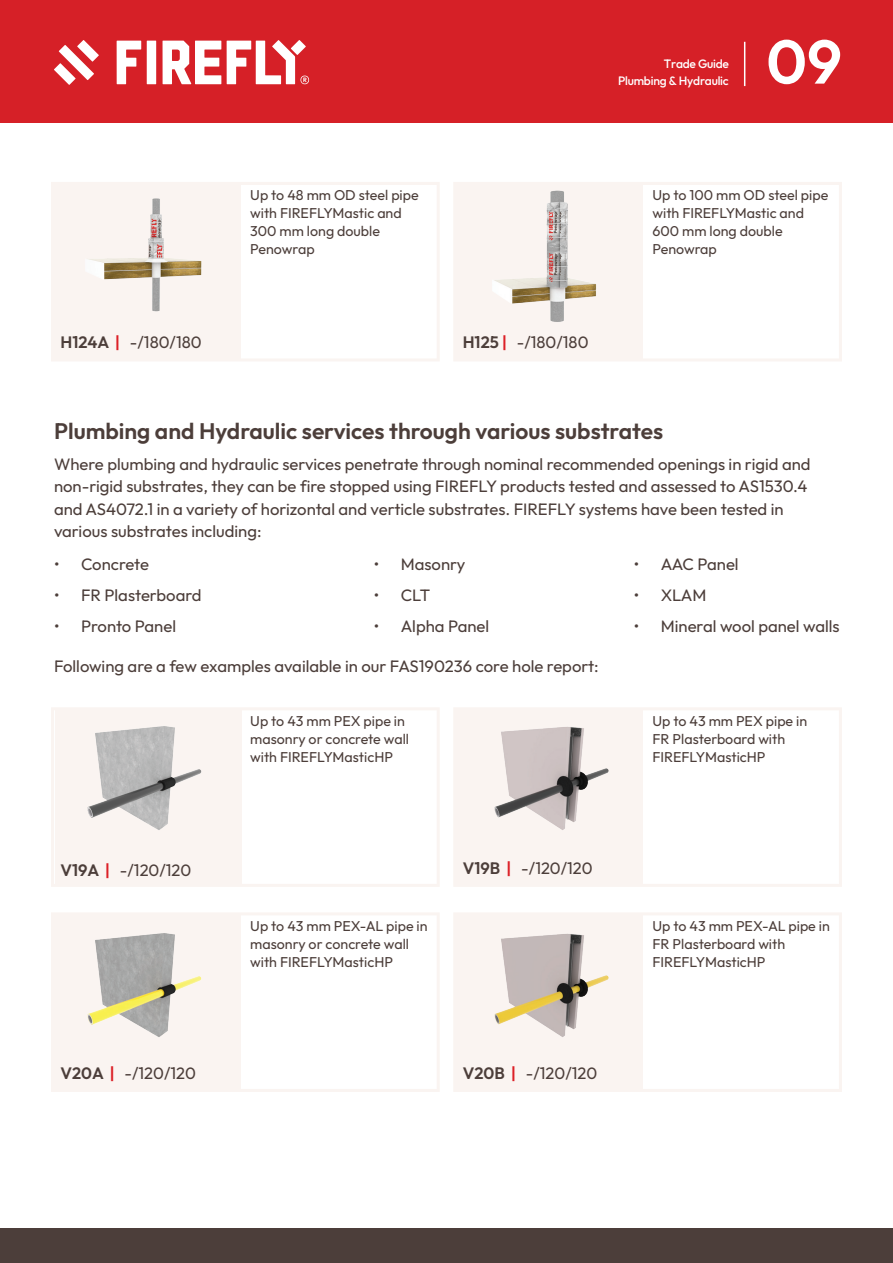
<style>
.page{position:relative;width:893px;height:1263px;background:#fff}
.page>*{position:absolute;margin:0;border:0;box-sizing:border-box;transform-origin:0 0}
.t1{font:600 61.65px "Outfit";color:#fff}
.t2{font:600 22.5px "Outfit";color:#4c3e3a}
.t3{font:16.5px/22.5px "Outfit";color:#4c3e3a}
.t4{font:14.25px/18px "Outfit";color:#4c3e3a}
.t5{font:500 12.15px "Outfit";letter-spacing:-.02em;color:#fff}
.s1{font-weight:600}
.s2{font-weight:600;color:#dc1f26}
</style>
<div class="page">
<div style="left:0;top:1229px;width:893px;height:34px;background:#4c3e3a"></div>
<div style="left:0;top:0;width:893px;height:122px;background:#d62027"></div>
<svg style="left:77px;top:40px;width:22px;height:22px"></svg>
<svg style="left:59px;top:45px;width:35px;height:35px"></svg>
<svg style="left:54px;top:63px;width:22px;height:22px"></svg>
<svg style="left:117px;top:41px;width:24px;height:43px"></svg>
<div style="left:147px;top:41px;width:9px;height:43px;background:#fff"></div>
<svg style="left:163px;top:41px;width:58px;height:43px"></svg>
<svg style="left:227px;top:40px;width:82px;height:44px"></svg>
<hr style="left:744px;top:42px;width:1px;height:44px;background:#fff">
<svg style="left:51px;top:182px;width:389px;height:179px"></svg>
<svg style="left:453px;top:182px;width:389px;height:179px"></svg>
<svg style="left:51px;top:708px;width:389px;height:179px"></svg>
<svg style="left:51px;top:913px;width:389px;height:179px"></svg>
<svg style="left:453px;top:708px;width:389px;height:179px"></svg>
<svg style="left:453px;top:913px;width:389px;height:179px"></svg>
<div style="left:456px;top:710px;width:187px;height:174px;background:#faf4f1"></div>
<img style="left:76px;top:187px;width:136px;height:136px">
<img style="left:481px;top:187px;width:136px;height:136px">
<img style="left:76px;top:720px;width:136px;height:136px">
<img style="left:494px;top:727px;width:115px;height:103px">
<img style="left:76px;top:926px;width:136px;height:136px">
<img style="left:481px;top:926px;width:136px;height:136px">
<p class="t3" style="left:60px;top:331px;width:143px"><span class="s1">H124A</span> <span class="s2">|</span> -/180/180</p>
<p class="t4" style="left:250px;top:187px;width:170px">Up to 48 mm OD steel pipe with FIREFLYMastic and<br>300 mm long double<br>Penowrap</p>
<p class="t5" style="left:664px;top:56px;width:67px">Trade Guide</p>
<p class="t5" style="left:618px;top:72px;width:112px">Plumbing &amp; Hydraulic</p>
<h1 class="t1" style="left:766px;top:21px;width:77px">09</h1>
<p class="t3" style="left:463px;top:331px;width:127px"><span class="s1">H125</span> <span class="s2">|</span> -/180/180</p>
<p class="t4" style="left:653px;top:187px;width:177px">Up to 100 mm OD steel pipe with FIREFLYMastic and<br>600 mm long double<br>Penowrap</p>
<h2 class="t2" style="left:54px;top:416px;width:611px">Plumbing and Hydraulic services through various substrates</h2>
<p class="t3" style="left:54px;top:453px;width:758px">Where plumbing and hydraulic services penetrate through nominal recommended openings in rigid and non-rigid substrates, they can be fire stopped using FIREFLY products tested and assessed to AS1530.4 and AS4072.1 in a variety of horizontal and verticle substrates. FIREFLY systems have been tested in various substrates including:</p>
<p class="t3" style="left:54px;top:553px;width:96px">• Concrete</p>
<p class="t3" style="left:54px;top:584px;width:149px">• FR Plasterboard</p>
<p class="t3" style="left:54px;top:615px;width:124px">• Pronto Panel</p>
<p class="t3" style="left:54px;top:655px;width:546px">Following are a few examples available in our FAS190236 core hole report:</p>
<p class="t3" style="left:374px;top:553px;width:93px">• Masonry</p>
<p class="t3" style="left:374px;top:584px;width:58px">• CLT</p>
<p class="t3" style="left:374px;top:615px;width:117px">• Alpha Panel</p>
<p class="t4" style="left:250px;top:712px;width:160px">Up to 43 mm PEX pipe in masonry or concrete wall with FIREFLYMasticHP</p>
<p class="t3" style="left:634px;top:553px;width:106px">• AAC Panel</p>
<p class="t3" style="left:634px;top:584px;width:74px">• XLAM</p>
<p class="t3" style="left:634px;top:615px;width:207px">• Mineral wool panel walls</p>
<p class="t4" style="left:653px;top:712px;width:156px">Up to 43 mm PEX pipe in<br>FR Plasterboard with<br>FIREFLYMasticHP</p>
<p class="t3" style="left:60px;top:859px;width:132px"><span class="s1">V19A</span> <span class="s2">|</span> -/120/120</p>
<p class="t4" style="left:250px;top:917px;width:179px">Up to 43 mm PEX-AL pipe in masonry or concrete wall with FIREFLYMasticHP</p>
<p class="t3" style="left:463px;top:857px;width:132px"><span class="s1">V19B</span> <span class="s2">|</span> -/120/120</p>
<p class="t4" style="left:653px;top:917px;width:179px">Up to 43 mm PEX-AL pipe in<br>FR Plasterboard with<br>FIREFLYMasticHP</p>
<p class="t3" style="left:60px;top:1062px;width:137px"><span class="s1">V20A</span> <span class="s2">|</span> -/120/120</p>
<p class="t3" style="left:463px;top:1062px;width:136px"><span class="s1">V20B</span> <span class="s2">|</span> -/120/120</p>
</div>
